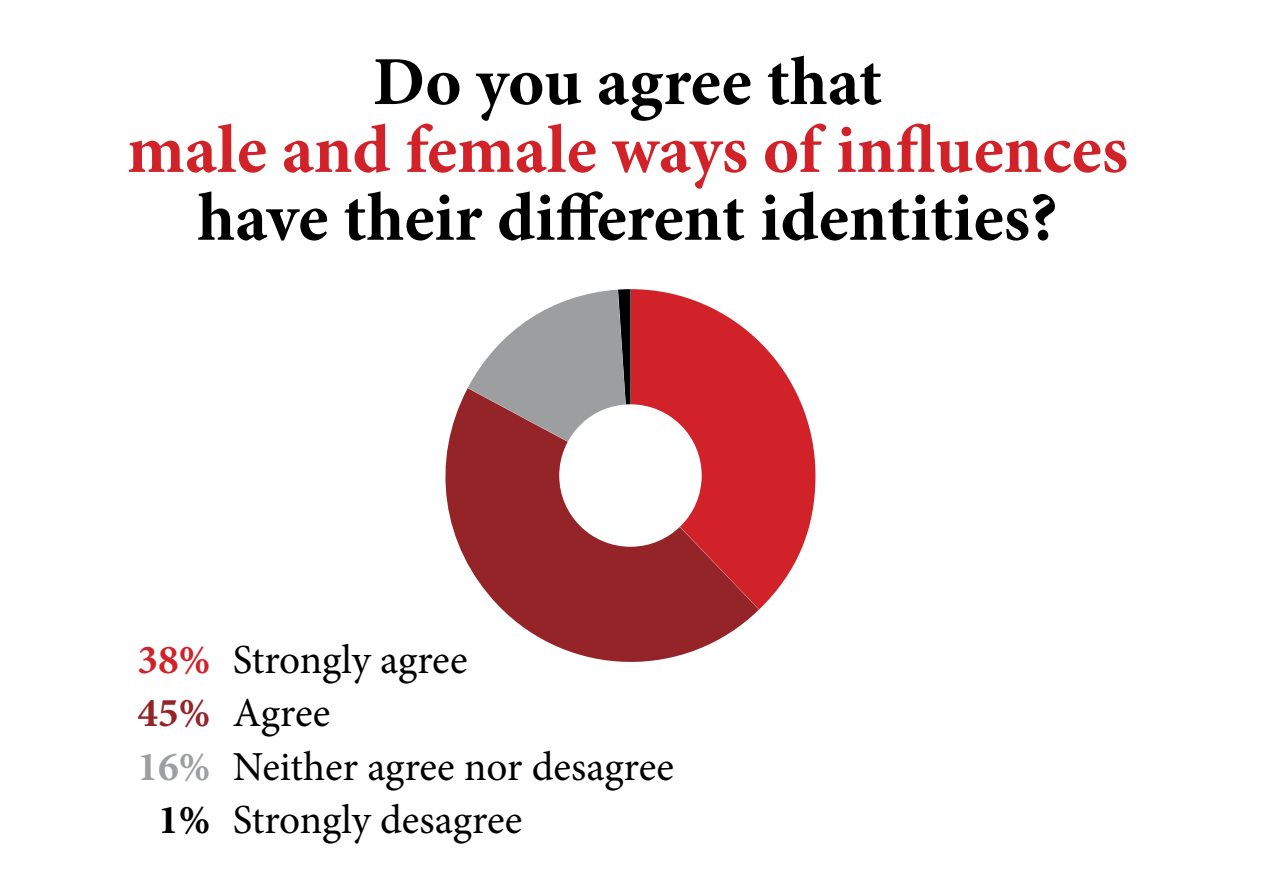
<style>
.page{position:relative;width:1263px;height:893px;background:#fff}
.page>*{position:absolute;margin:0;border:0;box-sizing:border-box;transform-origin:0 0}
.t1{font:700 68.85px "Minion Pro";color:#000}
.t2{font:700 68.85px "Minion Pro";color:#d22229}
.t3{font:41.25px/53.2px "Minion Pro";letter-spacing:-.005em;color:#000}
.t4{font:700 41.25px "Minion Pro";color:#d22229}
.t5{font:700 41.25px "Minion Pro";color:#942427}
.t6{font:700 41.25px "Minion Pro";color:#9c9e9f}
.t7{font:700 41.25px "Minion Pro";color:#000}
</style>
<div class="page">
<svg style="left:468px;top:289px;width:163px;height:99px"></svg>
<svg style="left:445px;top:388px;width:314px;height:274px;fill:#942427"></svg>
<svg style="left:631px;top:289px;width:184px;height:320px;fill:#d22229"></svg>
<div style="left:559px;top:404px;width:143px;height:143px;background:#fff;border-radius:50%"></div>
<h1 class="t1" style="left:373px;top:34px;width:511px">Do you agree that</h1>
<h1 class="t2" style="left:127px;top:101px;width:1003px">male and female ways of influences</h1>
<h1 class="t1" style="left:197px;top:169px;width:861px">have their different identities?</h1>
<p class="t4" style="left:137px;top:631px;width:74px">38%</p>
<p class="t5" style="left:137px;top:684px;width:74px">45%</p>
<p class="t6" style="left:137px;top:737px;width:74px">16%</p>
<p class="t7" style="left:158px;top:791px;width:54px">1%</p>
<p class="t3" style="left:233px;top:634px;width:443px">Strongly agree<br>Agree<br>Neither agree nor desagree<br>Strongly desagree</p>
</div>
